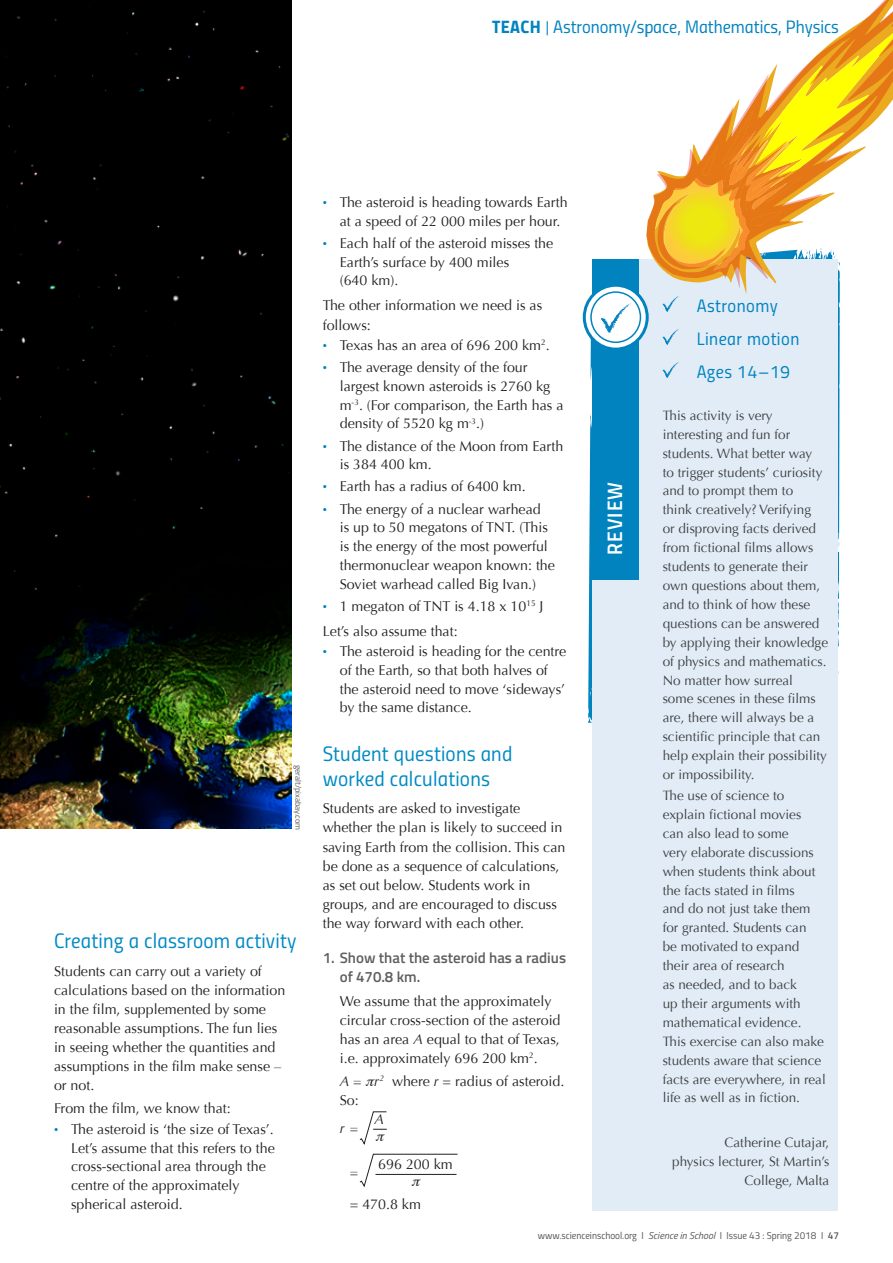
<style>
.page{position:relative;width:893px;height:1263px;background:#fff}
.page>*{position:absolute;margin:0;border:0;box-sizing:border-box;transform-origin:0 0}
.t1{font:21px/25.2px "Titillium Regular Upright";letter-spacing:.01em;color:#008ac4}
.t2{font:21px "Titillium Semibold Upright";letter-spacing:.05em;color:#fff}
.t3{font:18px "Titillium Regular Upright";color:#0083bf}
.t4{font:18px/33px "Titillium Regular Upright";letter-spacing:.025em;color:#0083bf}
.t5{font:600 15px/18.8px "Titillium Web";color:#5f5f62}
.t6{font:14.25px/19px "Optima";color:#231f20}
.t7{font:italic 14.25px "Optima";color:#231f20}
.t8{font:13.5px/18.9px "Optima";color:#3e3e3f}
.t9{font:10.05px "Titillium Regular Upright";color:#57585a}
.t10{font:8.25px "Titillium Web";letter-spacing:-.01em;color:#57585a}
.s1{font-family:"Titillium Bold Upright"}
.s2{font-size:15px}
.s3{font-weight:900;color:#0083bf}
.s4{font-style:italic}
.s5{font-family:"Titillium Web";font-style:italic}
.s6{font-family:"Titillium Semibold Upright"}
</style>
<div class="page">
<img style="left:0;top:0;width:291px;height:829px">
<svg style="left:588px;top:293px;width:252px;height:430px"></svg>
<div style="left:592px;top:259px;width:245px;height:951px;background:#e1ecf6"></div>
<div style="left:592px;top:259px;width:46px;height:320px;background:#0083bf"></div>
<svg style="left:663px;top:296px;width:16px;height:16px"></svg>
<svg style="left:663px;top:329px;width:16px;height:16px"></svg>
<svg style="left:663px;top:362px;width:16px;height:16px"></svg>
<svg style="left:584px;top:285px;width:63px;height:64px"></svg>
<div style="left:583px;top:284px;width:66px;height:67px;border:3px solid #0083bf;border-radius:50%"></div>
<div style="left:591px;top:292px;width:49px;height:50px;background:#fff;border-radius:50%"></div>
<div style="left:590px;top:291px;width:51px;height:52px;border:2px solid #0083bf;border-radius:50%"></div>
<svg style="left:601px;top:303px;width:30px;height:30px"></svg>
<svg style="left:646px;top:0;width:247px;height:288px"></svg>
<svg style="left:655px;top:26px;width:238px;height:245px"></svg>
<svg style="left:359px;top:1111px;width:28px;height:34px"></svg>
<svg style="left:359px;top:1153px;width:99px;height:34px"></svg>
<p class="t3" style="left:492px;top:14px;width:348px"><span class="s1">TEACH</span> <span class="s2">|</span> Astronomy/space, Mathematics, Physics</p>
<p class="t10" style="left:304px;top:765px;width:66px;rotate:90deg">geralt/pixabay.com</p>
<h1 class="t1" style="left:54px;top:927px;width:244px">Creating a classroom activity</h1>
<p class="t6" style="left:54px;top:961px;width:233px">Students can carry out a variety of calculations based on the information in the film, supplemented by some reasonable assumptions. The fun lies in seeing whether the quantities and assumptions in the film make sense – or not.</p>
<p class="t6" style="left:54px;top:1098px;width:221px;line-height:20.4px">From the film, we know that:<br><span class="s3">·</span> The asteroid is ‘the size of Texas’.</p>
<p class="t6" style="left:71px;top:1138px;width:205px">Let’s assume that this refers to the cross-sectional area through the centre of the approximately spherical asteroid.</p>
<p class="t6" style="left:340px;top:193px;width:229px;text-indent:-17px"><span class="s3">·</span> The asteroid is heading towards Earth at a speed of 22 000 miles per hour.</p>
<p class="t6" style="left:340px;top:234px;width:215px;text-indent:-17px"><span class="s3">·</span> Each half of the asteroid misses the<br>Earth’s surface by 400 miles<br>(640 km).</p>
<p class="t6" style="left:323px;top:296px;width:221px">The other information we need is as follows:</p>
<p class="t6" style="left:323px;top:334px;width:228px;line-height:22px"><span class="s3">·</span> Texas has an area of 696 200 km<sup>2</sup>. <span class="s3">·</span> The average density of the four</p>
<p class="t6" style="left:340px;top:377px;width:225px">largest known asteroids is 2760 kg m<sup>-3</sup>. (For comparison, the Earth has a density of 5520 kg m<sup>-3</sup>.)</p>
<p class="t6" style="left:340px;top:436px;width:225px;text-indent:-17px"><span class="s3">·</span> The distance of the Moon from Earth is 384 400 km.</p>
<p class="t6" style="left:323px;top:476px;width:220px;line-height:22.2px"><span class="s3">·</span> Earth has a radius of 6400 km.<br><span class="s3">·</span> The energy of a nuclear warhead</p>
<p class="t6" style="left:340px;top:518px;width:217px">is up to 50 megatons of TNT. (This is the energy of the most powerful thermonuclear weapon known: the<br>Soviet warhead called Big Ivan.)</p>
<p class="t6" style="left:323px;top:594px;width:222px;line-height:25px"><span class="s3">·</span> 1 megaton of TNT is 4.18 x 10<sup>15</sup> J<br>Let’s also assume that:</p>
<p class="t6" style="left:340px;top:642px;width:228px;text-indent:-17px"><span class="s3">·</span> The asteroid is heading for the centre of the Earth, so that both halves of the asteroid need to move ‘sideways’ by the same distance.</p>
<h1 class="t1" style="left:323px;top:739px;width:191px">Student questions and worked calculations</h1>
<p class="t6" style="left:323px;top:799px;width:244px">Students are asked to investigate whether the plan is likely to succeed in saving Earth from the collision. This can be done as a sequence of calculations, as set out below. Students work in groups, and are encouraged to discuss the way forward with each other.</p>
<p class="t5" style="left:340px;top:948px;width:228px;text-indent:-17px">1. Show that the asteroid has a radius of 470.8 km.</p>
<p class="t6" style="left:340px;top:991px;width:222px">We assume that the approximately circular cross-section of the asteroid has an area <span class="s4">A</span> equal to that of Texas, i.e. approximately 696 200 km<sup>2</sup>.</p>
<p class="t6" style="left:340px;top:1072px;width:226px"><span class="s4">A = r</span><sup>2</sup> where <span class="s4">r</span> = radius of asteroid.<br>So:</p>
<p class="t7" style="left:340px;top:1119px;width:20px">r =</p>
<p class="t7" style="left:350px;top:1163px;width:10px">=</p>
<p class="t6" style="left:350px;top:1195px;width:73px">= 470.8 km</p>
<p class="t7" style="left:375px;top:1111px;width:11px">A</p>
<p class="t6" style="left:378px;top:1155px;width:76px">696 200 km</p>
<h1 class="t2" style="left:599px;top:555px;width:74px;rotate:-90deg">REVIEW</h1>
<p class="t4" style="left:697px;top:288px;width:104px">Astronomy<br>Linear motion<br>Ages 14–19</p>
<p class="t8" style="left:663px;top:406px;width:167px">This activity is very interesting and fun for students. What better way<br>to trigger students’ curiosity and to prompt them to<br>think creatively? Verifying<br>or disproving facts derived from fictional films allows students to generate their own questions about them, and to think of how these questions can be answered by applying their knowledge of physics and mathematics.<br>No matter how surreal<br>some scenes in these films are, there will always be a scientific principle that can help explain their possibility or impossibility.</p>
<p class="t8" style="left:663px;top:786px;width:165px">The use of science to explain fictional movies<br>can also lead to some<br>very elaborate discussions when students think about the facts stated in films<br>and do not just take them for granted. Students can<br>be motivated to expand their area of research<br>as needed, and to back<br>up their arguments with mathematical evidence.<br>This exercise can also make students aware that science facts are everywhere, in real life as well as in fiction.</p>
<p class="t8" style="left:672px;top:1133px;width:159px;text-align:right">Catherine Cutajar,<br>physics lecturer, St Martin’s<br>College, Malta</p>
<p class="t9" style="left:538px;top:1228px;width:303px">www.scienceinschool.org I <span class="s5">Science in School</span> I Issue 43 : Spring 2018 I <span class="s6">47</span></p>
</div>
